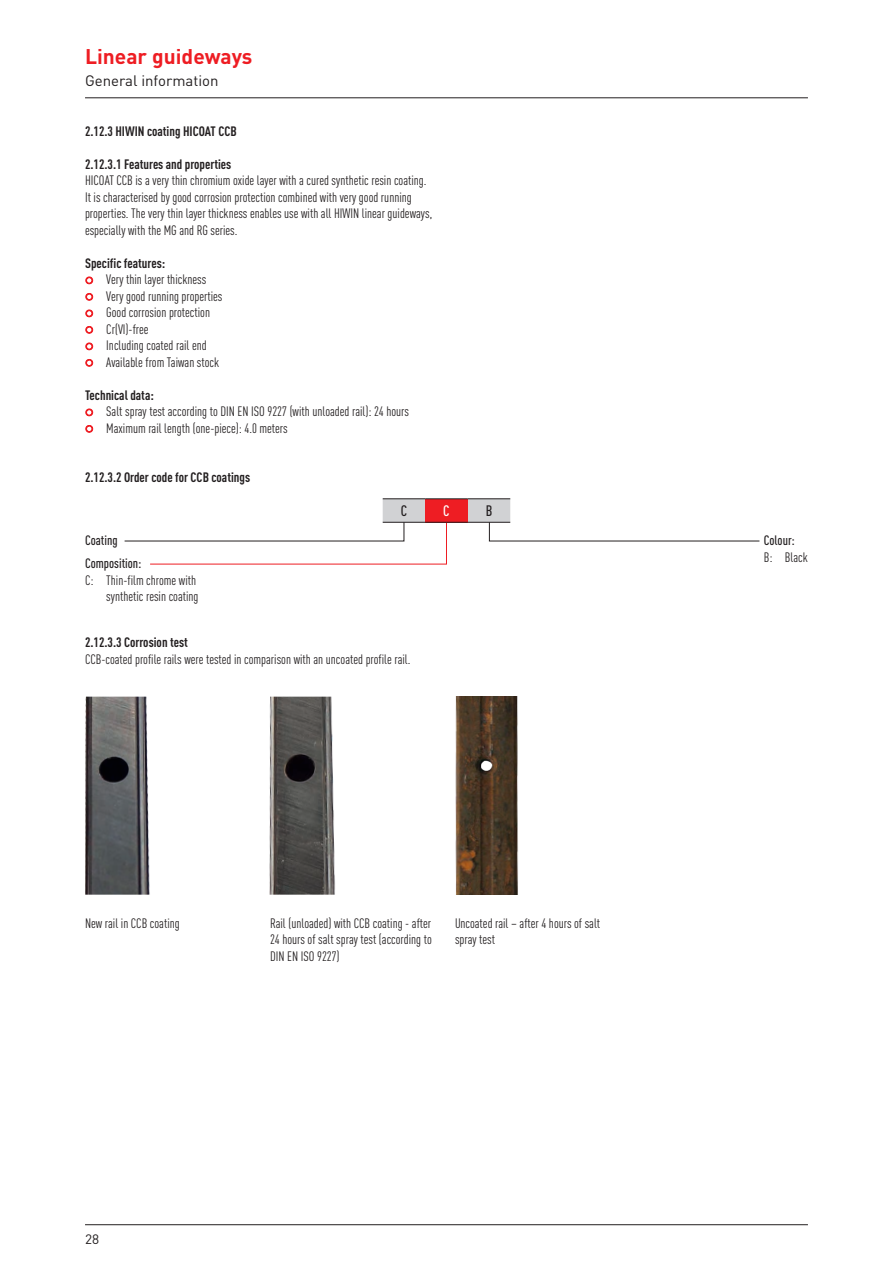
<style>
.page{position:relative;width:893px;height:1263px;background:#fff}
.page>*{position:absolute;margin:0;border:0;box-sizing:border-box;transform-origin:0 0}
.t1{font:700 21px "DIN Pro";color:#ee1d23}
.t2{font:15px "DIN Pro";color:#231f20}
.t3{font:500 condensed 15px "DIN Pro";color:#231f20}
.t4{font:500 condensed 15px "DIN Pro";color:#fff}
.t5{font:condensed 13.5px/16.5px "DIN Pro";color:#231f20}
.t6{font:700 condensed 13.5px "DIN Pro";color:#231f20}
.t7{font:500 condensed 13.5px/23.1px "DIN Pro";color:#231f20}
.t8{font:13.5px "DIN Pro";color:#231f20}
</style>
<div class="page">
<hr style="left:85px;top:98px;width:723px;height:1px;background:#231f20">
<hr style="left:85px;top:1224px;width:723px;height:1px;background:#231f20">
<svg style="left:124px;top:499px;width:636px;height:66px"></svg>
<div style="left:425px;top:499px;width:43px;height:23px;background:#ee1d23"></div>
<hr style="left:383px;top:498px;width:42px;height:1px;background:#231f20">
<hr style="left:425px;top:498px;width:43px;height:1px;background:#231f20">
<hr style="left:468px;top:498px;width:42px;height:1px;background:#231f20">
<hr style="left:383px;top:522px;width:42px;height:1px;background:#231f20">
<hr style="left:425px;top:522px;width:43px;height:1px;background:#231f20">
<hr style="left:468px;top:522px;width:42px;height:1px;background:#231f20">
<img style="left:455px;top:697px;width:63px;height:198px">
<img style="left:85px;top:697px;width:65px;height:198px">
<img style="left:269px;top:697px;width:66px;height:198px">
<h1 class="t1" style="left:85px;top:39px;width:169px">Linear guideways</h1>
<p class="t2" style="left:85px;top:69px;width:135px">General information</p>
<p class="t6" style="left:85px;top:121px;width:153px">2.12.3 HIWIN coating HICOAT CCB</p>
<p class="t6" style="left:85px;top:154px;width:148px">2.12.3.1 Features and properties</p>
<p class="t5" style="left:85px;top:171px;width:349px">HICOAT CCB is a very thin chromium oxide layer with a cured synthetic resin coating.<br>It is characterised by good corrosion protection combined with very good running properties. The very thin layer thickness enables use with all HIWIN linear guideways, especially with the MG and RG series.</p>
<p class="t6" style="left:85px;top:253px;width:82px">Specific features:</p>
<p class="t5" style="left:106px;top:270px;width:118px">Very thin layer thickness<br>Very good running properties<br>Good corrosion protection<br>Cr(VI)-free<br>Including coated rail end<br>Available from Taiwan stock</p>
<p class="t6" style="left:85px;top:385px;width:70px">Technical data:</p>
<p class="t5" style="left:106px;top:402px;width:304px">Salt spray test according to DIN EN ISO 9227 (with unloaded rail): 24 hours<br>Maximum rail length (one-piece): 4.0 meters</p>
<p class="t6" style="left:85px;top:467px;width:167px">2.12.3.2 Order code for CCB coatings</p>
<p class="t7" style="left:85px;top:528px;width:58px">Coating<br>Composition:</p>
<p class="t5" style="left:85px;top:571px;width:115px;text-align:right">C: Thin-film chrome with synthetic resin coating</p>
<p class="t3" style="left:401px;top:500px;width:8px">C</p>
<p class="t4" style="left:443px;top:500px;width:8px">C</p>
<p class="t3" style="left:486px;top:500px;width:8px">B</p>
<p class="t6" style="left:85px;top:632px;width:104px">2.12.3.3 Corrosion test</p>
<p class="t5" style="left:85px;top:650px;width:327px">CCB-coated profile rails were tested in comparison with an uncoated profile rail.</p>
<p class="t5" style="left:85px;top:914px;width:96px">New rail in CCB coating</p>
<p class="t5" style="left:270px;top:914px;width:163px;text-align:justify">Rail (unloaded) with CCB coating - after 24 hours of salt spray test (according to DIN EN ISO 9227)</p>
<p class="t5" style="left:455px;top:914px;width:147px">Uncoated rail – after 4 hours of salt spray test</p>
<p class="t8" style="left:85px;top:1228px;width:16px">28</p>
<p class="t7" style="left:764px;top:528px;width:32px">Colour:</p>
<p class="t5" style="left:764px;top:548px;width:46px">B: Black</p>
</div>
